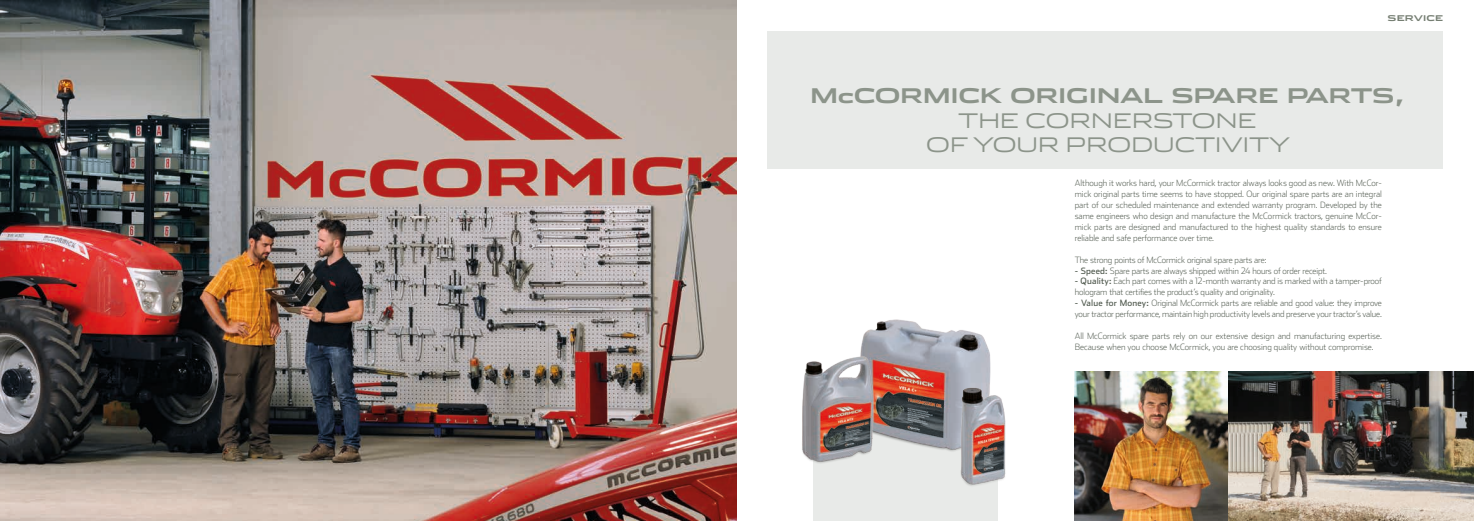
<style>
.page{position:relative;width:1474px;height:521px;background:#fff}
.page>*{position:absolute;margin:0;border:0;box-sizing:border-box;transform-origin:0 0}
.t1{font:300 20.12px/24.5px "Stainless Ext";letter-spacing:-.02em;color:#8c948a;text-align:center}
.t2{font:700 20.12px "Stainless Ext";letter-spacing:-.02em;color:#8c948a}
.t3{font:200 8.75px/10.9px "Stainless";letter-spacing:-.01em;color:#525b50}
.t4{font:700 7.88px "Stainless Ext";letter-spacing:.02em;color:#757e72}
.s1{font-weight:400}
</style>
<div class="page">
<div style="left:767px;top:31px;width:676px;height:138px;background:#e8eae8"></div>
<div style="left:813px;top:405px;width:185px;height:116px;background:#e8eae8"></div>
<img style="left:0;top:0;width:737px;height:521px">
<img style="left:1074px;top:372px;width:154px;height:149px">
<img style="left:1228px;top:372px;width:245px;height:149px">
<img style="left:863px;top:319px;width:128px;height:130px">
<img style="left:802px;top:335px;width:95px;height:128px">
<img style="left:936px;top:371px;width:70px;height:115px">
<p class="t4" style="left:1387px;top:14px;width:57px">SERVICE</p>
<h1 class="t2" style="left:810px;top:84px;width:596px">McCORMICK ORIGINAL SPARE PARTS,</h1>
<h1 class="t1" style="left:925px;top:108px;width:366px">THE CORNERSTONE<br>OF YOUR PRODUCTIVITY</h1>
<p class="t3" style="left:1074px;top:177px;width:308px;text-align:justify">Although it works hard, your McCormick tractor always looks good as new. With McCor&shy;mick original parts time seems to have stopped. Our original spare parts are an integral part of our scheduled maintenance and extended warranty program. Developed by the same engineers who design and manufacture the McCormick tractors, genuine McCor&shy;mick parts are designed and manufactured to the highest quality standards to ensure reliable and safe performance over time.</p>
<p class="t3" style="left:1074px;top:254px;width:193px">The strong points of McCormick original spare parts are:</p>
<p class="t3" style="left:1074px;top:265px;width:254px"><span class="s1">- Speed:</span> Spare parts are always shipped within 24 hours of order receipt.</p>
<p class="t3" style="left:1074px;top:276px;width:308px"><span class="s1">- Quality:</span> Each part comes with a 12-month warranty and is marked with a tamper-proof hologram that certifies the product’s quality and originality.</p>
<p class="t3" style="left:1074px;top:298px;width:308px"><span class="s1">- Value for Money:</span> Original McCormick parts are reliable and good value: they improve your tractor performance, maintain high productivity levels and preserve your tractor’s value.</p>
<p class="t3" style="left:1074px;top:330px;width:308px">All McCormick spare parts rely on our extensive design and manufacturing expertise.<br>Because when you choose McCormick, you are choosing quality without compromise.</p>
</div>
